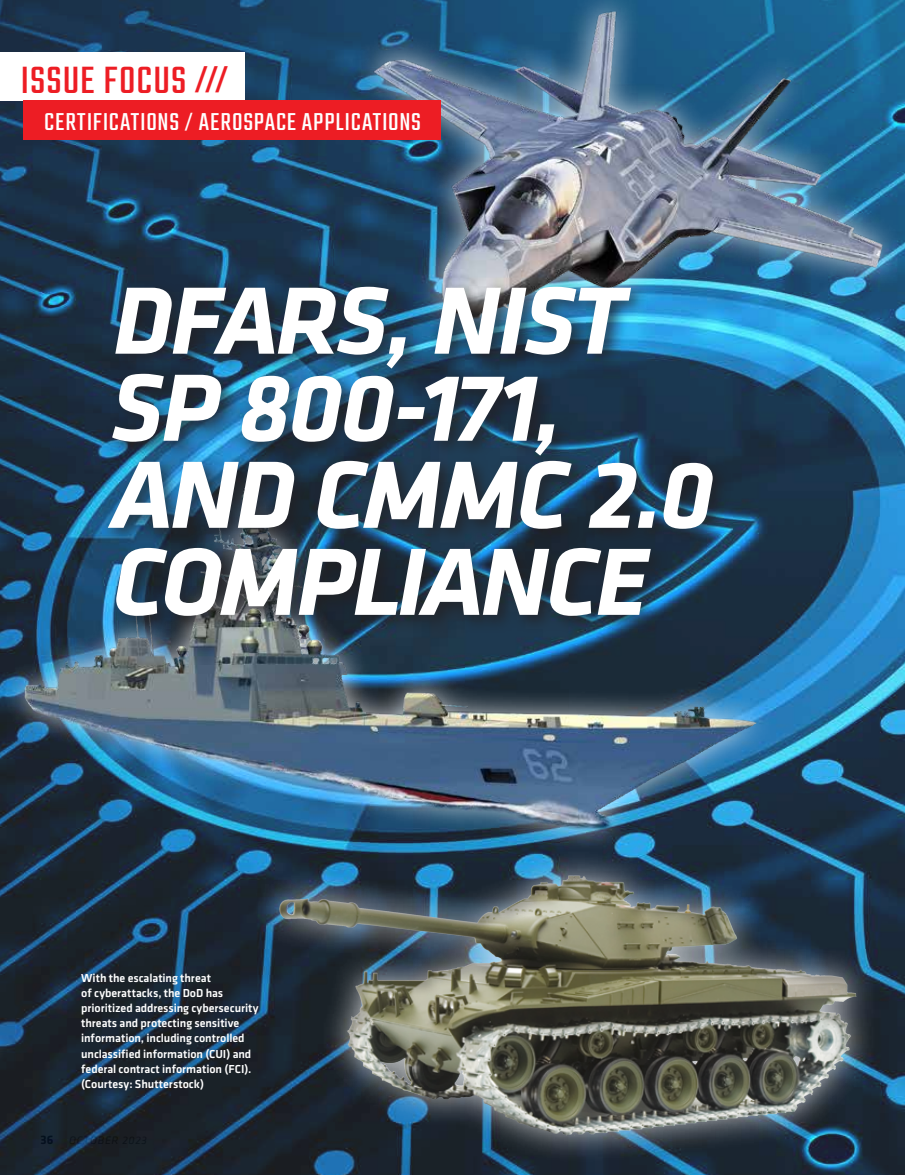
<style>
.page{position:relative;width:905px;height:1175px;background:#fff}
.page>*{position:absolute;margin:0;border:0;box-sizing:border-box;transform-origin:0 0}
.t1{font:italic 700 99px/87px "Klavika Basic";letter-spacing:-.03em;color:#fff}
.t2{font:42px "Teko";letter-spacing:.025em;color:#ed1d24}
.t3{font:27px "Teko";letter-spacing:.03em;color:#fff}
.t4{font:500 12px/15px "Klavika Basic";letter-spacing:-.005em;color:#fff}
.s1{font-weight:500;font-size:32.7px}
.s2{font-size:21.75px}
</style>
<div class="page">
<img style="left:0;top:0;width:904px;height:1174px">
<div style="left:350px;top:0;width:554px;height:344px;background:#fff;opacity:.75"></div>
<img style="left:367px;top:3px;width:528px;height:331px">
<div style="left:0;top:52px;width:244px;height:48px;background:#fff"></div>
<div style="left:23px;top:100px;width:417px;height:39px;background:#ed1d24"></div>
<div style="left:250px;top:846px;width:633px;height:318px;background:#fff;opacity:.75"></div>
<div style="left:261px;top:854px;width:612px;height:285px;background:#231f20;opacity:.3"></div>
<img style="left:9px;top:466px;width:768px;height:386px">
<div style="left:102px;top:280px;width:630px;height:355px;background:#231f20;opacity:.75"></div>
<h2 class="t2" style="left:21px;top:57px;width:209px">ISSUE FOCUS <span class="s1">///</span></h2>
<h3 class="t3" style="left:44px;top:106px;width:378px">CERTIFICATIONS <span class="s2">/</span> AEROSPACE APPLICATIONS</h3>
<h1 class="t1" style="left:111px;top:273px;width:604px">DFARS, NIST<br>SP 800-171,<br>AND CMMC 2.0<br>COMPLIANCE</h1>
<p class="t4" style="left:81px;top:970px;width:179px">With the escalating threat<br>of cyberattacks, the DoD has prioritized addressing cybersecurity threats and protecting sensitive information, including controlled unclassified information (CUI) and federal contract information (FCI). (Courtesy: Shutterstock)</p>
</div>
